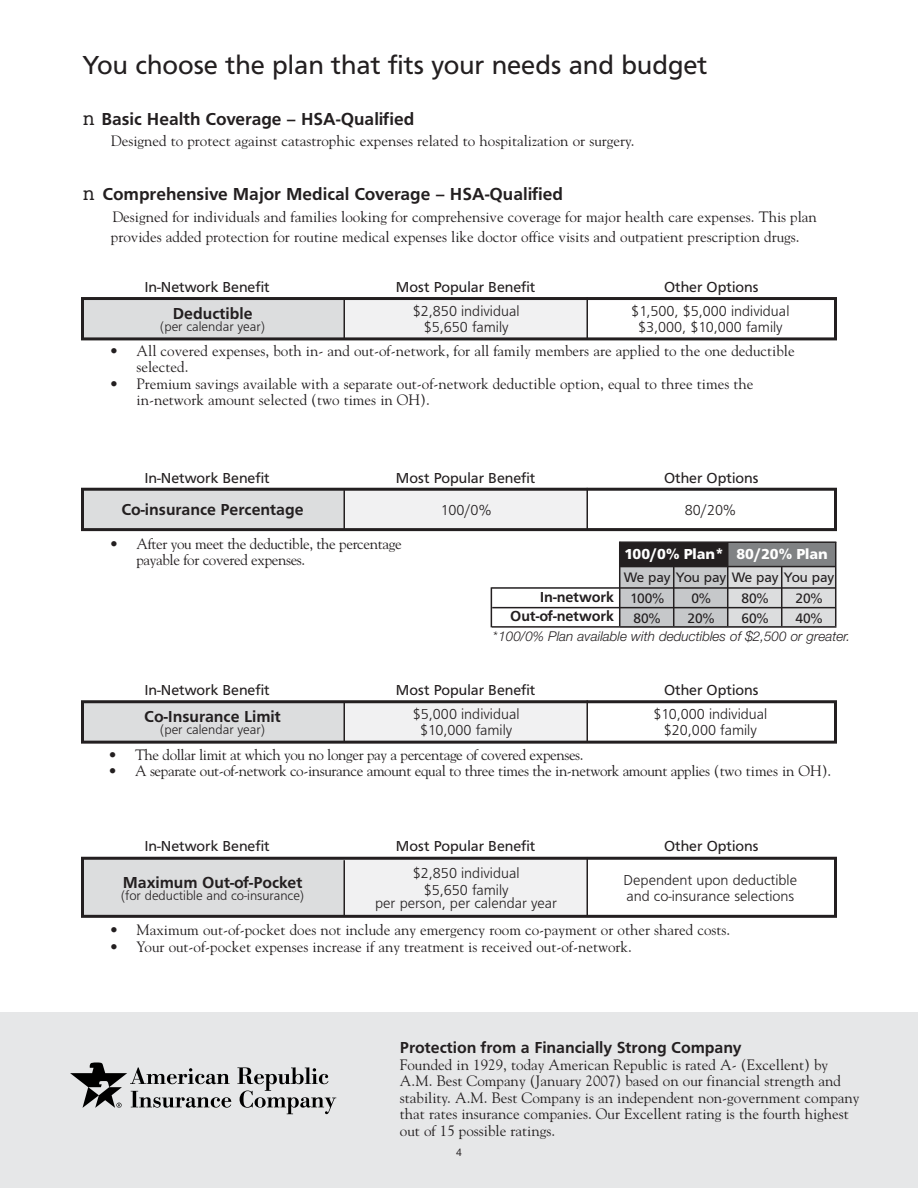
<style>
.page{position:relative;width:918px;height:1188px;background:#fff}
.page>*{position:absolute;margin:0;border:0;box-sizing:border-box;transform-origin:0 0}
.t1{font:27px "Frutus T";color:#231f20}
.t2{font:500 18px "Frutus T";color:#231f20}
.t3{font:500 16.5px "Frutus T";color:#231f20}
.t4{font:15px/16.5px "Goudy";color:#231f20}
.t5{font:300 15px/16.5px "Frutus T";color:#231f20;text-align:center}
.t6{font:15px/16.5px "Goudy";letter-spacing:-.025em;color:#231f20}
.t7{font:15px "Frutus T";color:#231f20}
.t8{font:500 15px/19.6px "Frutus T";color:#231f20;text-align:right}
.t9{font:700 15px "Frutus T";color:#fff}
.t10{font:14.25px/21.1px "Frutus T";color:#231f20}
.t11{font:300 13.5px "Frutus T";color:#231f20}
.t12{font:italic 300 13.5px "Helvetica Neue";color:#231f20}
.t13{font:10.5px "Helvetica Neue";color:#231f20}
.s1{font-family:"Courier";font-weight:400;font-size:21px}
</style>
<div class="page">
<div style="left:0;top:1012px;width:918px;height:176px;background:#e6e7e8"></div>
<div style="left:81px;top:299px;width:263px;height:39px;background:#dcddde"></div>
<div style="left:344px;top:299px;width:243px;height:39px;background:#f1f1f2"></div>
<div style="left:81px;top:297px;width:756px;height:43px;border:3px solid #231f20"></div>
<hr style="left:344px;top:299px;width:1px;height:39px;background:#231f20">
<hr style="left:586px;top:297px;width:2px;height:43px;background:#231f20">
<div style="left:620px;top:543px;width:108px;height:23px;background:#231f20"></div>
<div style="left:620px;top:567px;width:54px;height:20px;background:#c6c8ca"></div>
<div style="left:674px;top:567px;width:54px;height:20px;background:#c6c8ca"></div>
<div style="left:728px;top:567px;width:54px;height:20px;background:#dcddde"></div>
<div style="left:782px;top:567px;width:54px;height:20px;background:#dcddde"></div>
<div style="left:620px;top:589px;width:54px;height:19px;background:#c6c8ca"></div>
<div style="left:674px;top:589px;width:54px;height:19px;background:#c6c8ca"></div>
<div style="left:728px;top:589px;width:54px;height:19px;background:#dcddde"></div>
<div style="left:782px;top:589px;width:54px;height:19px;background:#dcddde"></div>
<div style="left:620px;top:608px;width:54px;height:20px;background:#c6c8ca"></div>
<div style="left:674px;top:608px;width:54px;height:20px;background:#c6c8ca"></div>
<div style="left:728px;top:608px;width:54px;height:20px;background:#dcddde"></div>
<div style="left:782px;top:608px;width:54px;height:20px;background:#dcddde"></div>
<div style="left:728px;top:543px;width:108px;height:23px;background:#808284"></div>
<hr style="left:620px;top:566px;width:215px;height:1px;background:#231f20">
<hr style="left:492px;top:587px;width:344px;height:2px;background:#231f20">
<hr style="left:492px;top:607px;width:344px;height:1px;background:#231f20">
<hr style="left:492px;top:626px;width:345px;height:2px;background:#231f20">
<hr style="left:619px;top:542px;width:1px;height:84px;background:#231f20">
<hr style="left:673px;top:565px;width:1px;height:61px;background:#231f20">
<hr style="left:781px;top:566px;width:1px;height:60px;background:#231f20">
<hr style="left:727px;top:542px;width:1px;height:84px;background:#231f20">
<hr style="left:835px;top:542px;width:1px;height:84px;background:#231f20">
<hr style="left:619px;top:541px;width:217px;height:2px;background:#231f20">
<hr style="left:491px;top:587px;width:1px;height:40px;background:#231f20">
<div style="left:81px;top:490px;width:263px;height:39px;background:#dcddde"></div>
<div style="left:344px;top:490px;width:243px;height:39px;background:#f1f1f2"></div>
<div style="left:81px;top:488px;width:756px;height:43px;border:3px solid #231f20"></div>
<hr style="left:344px;top:490px;width:1px;height:39px;background:#231f20">
<hr style="left:586px;top:488px;width:2px;height:42px;background:#231f20">
<div style="left:81px;top:860px;width:263px;height:55px;background:#dcddde"></div>
<div style="left:344px;top:860px;width:243px;height:55px;background:#f1f1f2"></div>
<div style="left:81px;top:857px;width:756px;height:61px;border:3px solid #231f20"></div>
<hr style="left:344px;top:860px;width:1px;height:55px;background:#231f20">
<hr style="left:586px;top:857px;width:2px;height:60px;background:#231f20">
<div style="left:81px;top:702px;width:263px;height:40px;background:#dcddde"></div>
<div style="left:344px;top:702px;width:243px;height:40px;background:#f1f1f2"></div>
<div style="left:81px;top:700px;width:756px;height:44px;border:3px solid #231f20"></div>
<hr style="left:344px;top:703px;width:1px;height:39px;background:#231f20">
<hr style="left:586px;top:700px;width:2px;height:43px;background:#231f20">
<svg style="left:237px;top:1067px;width:99px;height:47px"></svg>
<svg style="left:70px;top:1063px;width:161px;height:45px"></svg>
<h1 class="t1" style="left:82px;top:53px;width:626px">You choose the plan that fits your needs and budget</h1>
<p class="t2" style="left:82px;top:112px;width:333px"><span class="s1">n</span> Basic Health Coverage – HSA-Qualified</p>
<p class="t4" style="left:111px;top:134px;width:525px">Designed to protect against catastrophic expenses related to hospitalization or surgery.</p>
<p class="t2" style="left:82px;top:187px;width:482px"><span class="s1">n</span> Comprehensive Major Medical Coverage – HSA-Qualified</p>
<p class="t4" style="left:111px;top:209px;width:708px;line-height:19.4px">Designed for individuals and families looking for comprehensive coverage for major health care expenses. This plan provides added protection for routine medical expenses like doctor office visits and outpatient prescription drugs.</p>
<p class="t7" style="left:144px;top:281px;width:127px">In-Network Benefit</p>
<p class="t7" style="left:396px;top:281px;width:141px">Most Popular Benefit</p>
<p class="t7" style="left:664px;top:281px;width:96px">Other Options</p>
<p class="t3" style="left:173px;top:306px;width:81px">Deductible</p>
<p class="t11" style="left:160px;top:320px;width:106px">(per calendar year)</p>
<p class="t5" style="left:413px;top:303px;width:108px">$2,850 individual $5,650 family</p>
<p class="t5" style="left:631px;top:303px;width:160px">$1,500, $5,000 individual $3,000, $10,000 family</p>
<p class="t4" style="left:136px;top:344px;width:660px;text-indent:-27px">• All covered expenses, both in- and out-of-network, for all family members are applied to the one deductible selected.</p>
<p class="t4" style="left:136px;top:377px;width:619px;text-indent:-27px">• Premium savings available with a separate out-of-network deductible option, equal to three times the in-network amount selected (two times in OH).</p>
<p class="t7" style="left:144px;top:471px;width:127px">In-Network Benefit</p>
<p class="t7" style="left:396px;top:471px;width:141px">Most Popular Benefit</p>
<p class="t7" style="left:664px;top:471px;width:96px">Other Options</p>
<p class="t3" style="left:122px;top:502px;width:184px">Co-insurance Percentage</p>
<p class="t5" style="left:441px;top:502px;width:52px">100/0%</p>
<p class="t5" style="left:685px;top:502px;width:53px">80/20%</p>
<p class="t6" style="left:136px;top:537px;width:267px;text-indent:-27px">• After you meet the deductible, the percentage payable for covered expenses.</p>
<p class="t8" style="left:510px;top:588px;width:105px">In-network<br>Out-of-network</p>
<p class="t9" style="left:624px;top:548px;width:101px">100/0% Plan*</p>
<p class="t10" style="left:630px;top:567px;width:206px;text-indent:-6px">We pay You pay We pay You pay<br>100%</p>
<p class="t9" style="left:736px;top:548px;width:93px">80/20% Plan</p>
<p class="t10" style="left:691px;top:588px;width:21px">0%</p>
<p class="t10" style="left:742px;top:588px;width:28px">80%</p>
<p class="t10" style="left:796px;top:588px;width:28px">20%</p>
<p class="t10" style="left:634px;top:608px;width:28px">80%</p>
<p class="t10" style="left:688px;top:608px;width:28px">20%</p>
<p class="t10" style="left:742px;top:608px;width:28px">60%</p>
<p class="t10" style="left:796px;top:608px;width:28px">40%</p>
<p class="t12" style="left:493px;top:632px;width:359px">*100/0% Plan available with deductibles of $2,500 or greater.</p>
<p class="t7" style="left:144px;top:684px;width:127px">In-Network Benefit</p>
<p class="t7" style="left:396px;top:684px;width:141px">Most Popular Benefit</p>
<p class="t7" style="left:664px;top:684px;width:96px">Other Options</p>
<p class="t3" style="left:144px;top:709px;width:138px">Co-Insurance Limit</p>
<p class="t11" style="left:160px;top:723px;width:106px">(per calendar year)</p>
<p class="t5" style="left:413px;top:707px;width:108px">$5,000 individual $10,000 family</p>
<p class="t5" style="left:653px;top:707px;width:116px">$10,000 individual $20,000 family</p>
<p class="t6" style="left:108px;top:748px;width:477px">• The dollar limit at which you no longer pay a percentage of covered expenses.</p>
<p class="t6" style="left:108px;top:764px;width:725px">• A separate out-of-network co-insurance amount equal to three times the in-network amount applies (two times in OH).</p>
<p class="t7" style="left:144px;top:840px;width:127px">In-Network Benefit</p>
<p class="t7" style="left:396px;top:840px;width:141px">Most Popular Benefit</p>
<p class="t7" style="left:664px;top:840px;width:96px">Other Options</p>
<p class="t3" style="left:123px;top:876px;width:181px">Maximum Out-of-Pocket</p>
<p class="t11" style="left:121px;top:890px;width:184px">(for deductible and co-insurance)</p>
<p class="t5" style="left:413px;top:866px;width:108px">$2,850 individual $5,650 family</p>
<p class="t5" style="left:375px;top:896px;width:183px">per person, per calendar year</p>
<p class="t5" style="left:624px;top:873px;width:175px;text-align:left">Dependent upon deductible and co-insurance selections</p>
<p class="t4" style="left:110px;top:923px;width:622px">• Maximum out-of-pocket does not include any emergency room co-payment or other shared costs.</p>
<p class="t4" style="left:110px;top:939px;width:524px">• Your out-of-pocket expenses increase if any treatment is received out-of-network.</p>
<p class="t3" style="left:400px;top:1041px;width:343px">Protection from a Financially Strong Company</p>
<p class="t4" style="left:400px;top:1057px;width:461px">Founded in 1929, today American Republic is rated A- (Excellent) by A.M. Best Company (January 2007) based on our financial strength and stability. A.M. Best Company is an independent non-government company that rates insurance companies. Our Excellent rating is the fourth highest out of 15 possible ratings.</p>
<p class="t13" style="left:456px;top:1148px;width:7px">4</p>
</div>
